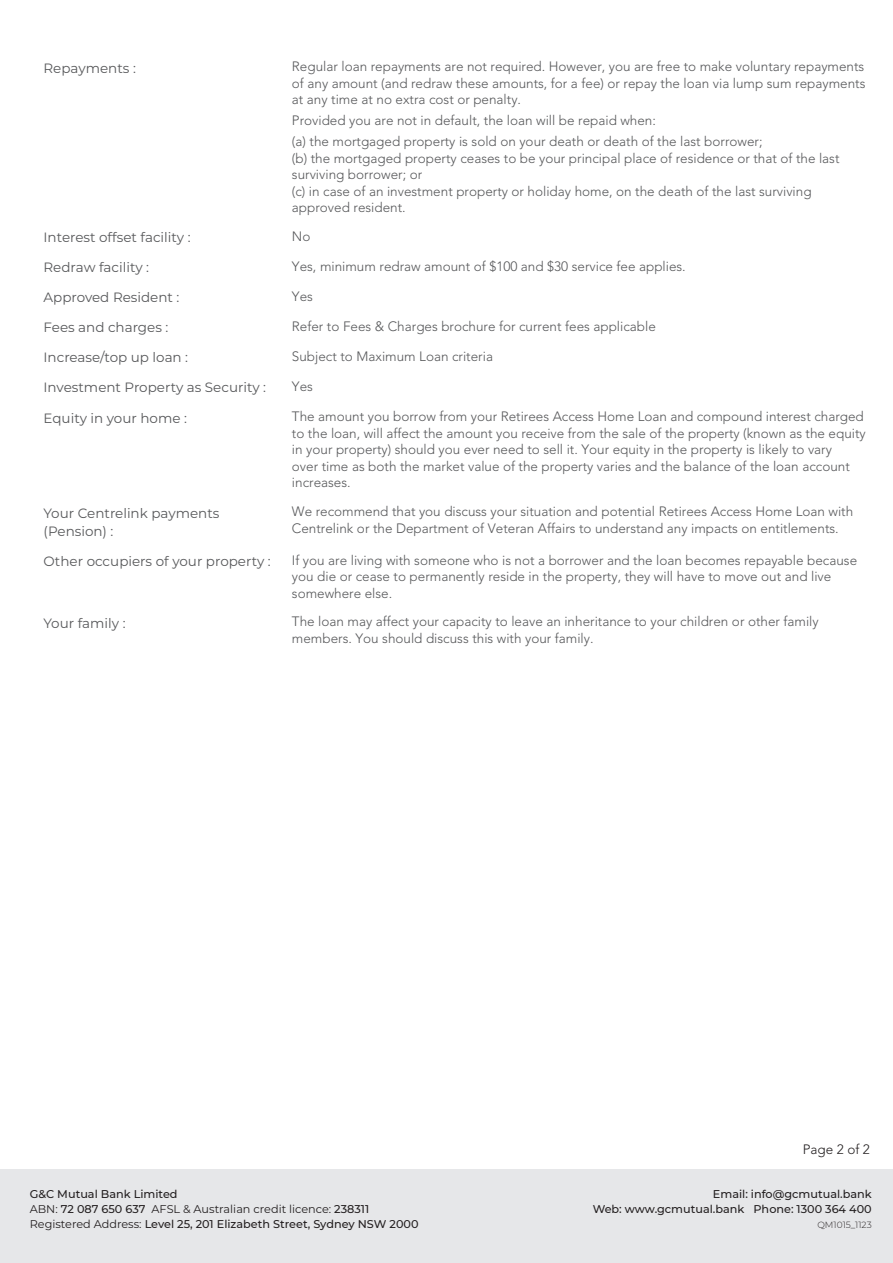
<style>
.page{position:relative;width:893px;height:1263px;background:#fff}
.page>*{position:absolute;margin:0;border:0;box-sizing:border-box;transform-origin:0 0}
.t1{font:300 13.5px/16.5px "Avenir LT Std";color:#57585a}
.t2{font:13.5px/18px "Montserrat";color:#57585a}
.t3{font:300 13.5px "Avenir LT Std";color:#231f20}
.t4{font:500 11.25px/15px "Montserrat";color:#231f20;text-align:right}
.t5{font:11.25px "Montserrat";color:#231f20}
.t6{font:300 9px "Montserrat";color:#231f20}
.s1{font-weight:500}
.s2{font-weight:400}
</style>
<div class="page">
<div style="left:0;top:1169px;width:893px;height:94px;background:#e6e7e9"></div>
<p class="t2" style="left:44px;top:58px;width:94px">Repayments :</p>
<p class="t1" style="left:292px;top:59px;width:575px;text-align:justify">Regular loan repayments are not required. However, you are free to make voluntary repayments of any amount (and redraw these amounts, for a fee) or repay the loan via lump sum repayments at any time at no extra cost or penalty.</p>
<p class="t1" style="left:292px;top:112px;width:365px">Provided you are not in default, the loan will be repaid when:</p>
<p class="t1" style="left:292px;top:133px;width:472px">(a) the mortgaged property is sold on your death or death of the last borrower;</p>
<p class="t1" style="left:292px;top:150px;width:549px">(b) the mortgaged property ceases to be your principal place of residence or that of the last surviving borrower; or</p>
<p class="t1" style="left:292px;top:183px;width:521px">(c) in case of an investment property or holiday home, on the death of the last surviving approved resident.</p>
<p class="t2" style="left:44px;top:228px;width:148px">Interest offset facility :</p>
<p class="t1" style="left:292px;top:228px;width:20px">No</p>
<p class="t2" style="left:44px;top:258px;width:107px">Redraw facility :</p>
<p class="t1" style="left:292px;top:258px;width:395px">Yes, minimum redraw amount of $100 and $30 service fee applies.</p>
<p class="t2" style="left:44px;top:288px;width:137px">Approved Resident :</p>
<p class="t1" style="left:292px;top:288px;width:23px">Yes</p>
<p class="t2" style="left:44px;top:318px;width:126px">Fees and charges :</p>
<p class="t1" style="left:292px;top:318px;width:365px">Refer to Fees &amp; Charges brochure for current fees applicable</p>
<p class="t2" style="left:44px;top:348px;width:146px">Increase/top up loan :</p>
<p class="t1" style="left:292px;top:348px;width:203px">Subject to Maximum Loan criteria</p>
<p class="t2" style="left:44px;top:378px;width:224px">Investment Property as Security :</p>
<p class="t1" style="left:292px;top:378px;width:23px">Yes</p>
<p class="t2" style="left:44px;top:408px;width:145px">Equity in your home :</p>
<p class="t1" style="left:292px;top:409px;width:575px">The amount you borrow from your Retirees Access Home Loan and compound interest charged to the loan, will affect the amount you receive from the sale of the property (known as the equity in your property) should you ever need to sell it. Your equity in the property is likely to vary<br>over time as both the market value of the property varies and the balance of the loan account increases.</p>
<p class="t2" style="left:44px;top:503px;width:177px">Your Centrelink payments (Pension) :</p>
<p class="t1" style="left:292px;top:504px;width:563px">We recommend that you discuss your situation and potential Retirees Access Home Loan with<br>Centrelink or the Department of Veteran Affairs to understand any impacts on entitlements.</p>
<p class="t2" style="left:44px;top:551px;width:229px">Other occupiers of your property :</p>
<p class="t1" style="left:292px;top:552px;width:567px">If you are living with someone who is not a borrower and the loan becomes repayable because you die or cease to permanently reside in the property, they will have to move out and live somewhere else.</p>
<p class="t2" style="left:44px;top:613px;width:83px">Your family :</p>
<p class="t1" style="left:292px;top:614px;width:528px">The loan may affect your capacity to leave an inheritance to your children or other family members. You should discuss this with your family.</p>
<p class="t4" style="left:30px;top:1186px;width:149px">G&amp;C Mutual Bank Limited</p>
<p class="t5" style="left:30px;top:1202px;width:341px">ABN: <span class="s1">72 087 650 637</span> AFSL &amp; Australian credit licence: <span class="s1">238311</span></p>
<p class="t4" style="left:30px;top:1216px;width:390px"><span class="s2">Registered Address:</span> Level 25, 201 Elizabeth Street, Sydney NSW 2000</p>
<p class="t3" style="left:803px;top:1141px;width:69px">Page 2 of 2</p>
<p class="t4" style="left:593px;top:1186px;width:281px">Email: info@gcmutual.bank<br>Web: www.gcmutual.bank Phone: 1300 364 400</p>
<p class="t6" style="left:817px;top:1219px;width:56px">QM1015_1123</p>
</div>
